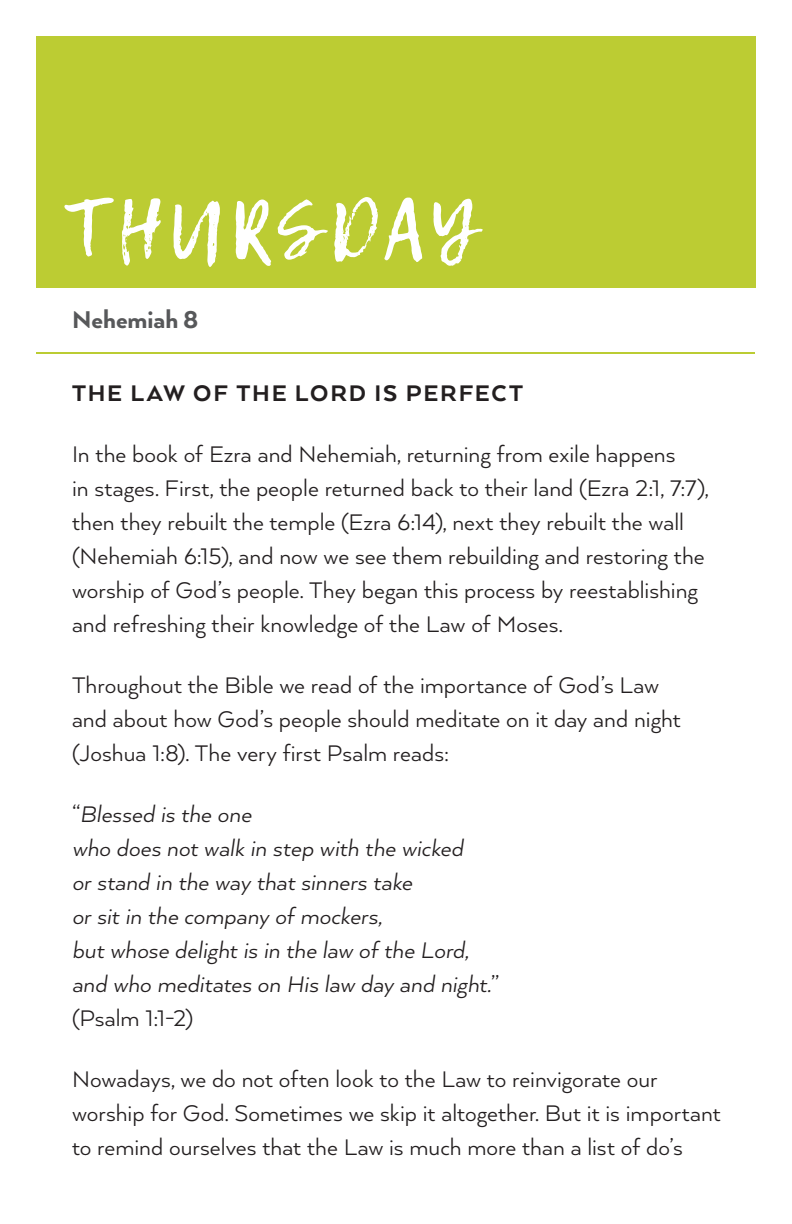
<style>
.page{position:relative;width:792px;height:1224px;background:#fff}
.page>*{position:absolute;margin:0;border:0;box-sizing:border-box;transform-origin:0 0}
.t1{font:80px "Lemon Tuesday";letter-spacing:.06em;color:#fff}
.t2{font:800 28px "Arquitecta";color:#57585a}
.t3{font:26px/34px "Arquitecta";color:#231f20}
.t4{font:italic 26px/34px "Arquitecta";color:#231f20}
.t5{font:800 26px "Arquitecta";letter-spacing:.07em;color:#231f20}
.s1{font-style:normal}
</style>
<div class="page">
<div style="left:36px;top:36px;width:720px;height:252px;background:#bccc33"></div>
<hr style="left:36px;top:352px;width:719px;height:2px;background:#bc3">
<h1 class="t1" style="left:66px;top:182px;width:412px">THURSDAY</h1>
<p class="t2" style="left:72px;top:302px;width:128px">Nehemiah 8</p>
<p class="t5" style="left:72px;top:377px;width:452px">THE LAW OF THE LORD IS PERFECT</p>
<p class="t3" style="left:72px;top:436px;width:638px">In the book of Ezra and Nehemiah, returning from exile happens<br>in stages. First, the people returned back to their land (Ezra 2:1, 7:7), then they rebuilt the temple (Ezra 6:14), next they rebuilt the wall (Nehemiah 6:15), and now we see them rebuilding and restoring the worship of God’s people. They began this process by reestablishing and refreshing their knowledge of the Law of Moses.</p>
<p class="t3" style="left:72px;top:667px;width:610px">Throughout the Bible we read of the importance of God’s Law and about how God’s people should meditate on it day and night (Joshua 1:8). The very first Psalm reads:</p>
<p class="t4" style="left:72px;top:796px;width:429px"><span class="s1">“</span>Blessed is the one<br>who does not walk in step with the wicked<br>or stand in the way that sinners take<br>or sit in the company of mockers,<br>but whose delight is in the law of the Lord, and who meditates on His law day and night.<span class="s1">” (Psalm 1:1-2)</span></p>
<p class="t3" style="left:72px;top:1061px;width:650px">Nowadays, we do not often look to the Law to reinvigorate our worship for God. Sometimes we skip it altogether. But it is important to remind ourselves that the Law is much more than a list of do’s</p>
</div>
